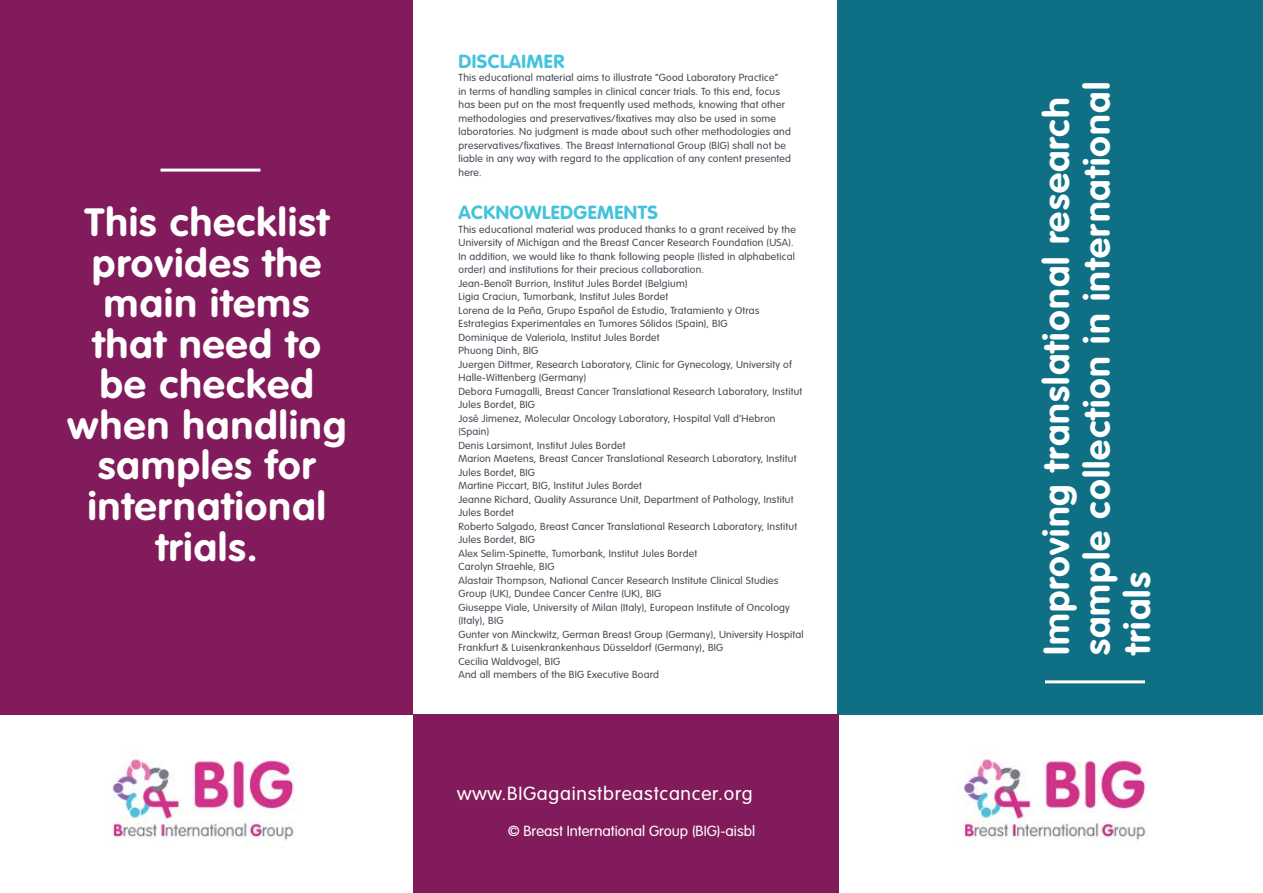
<style>
.page{position:relative;width:1263px;height:893px;background:#fff}
.page>*{position:absolute;margin:0;border:0;box-sizing:border-box;transform-origin:0 0}
.t1{font:700 38.85px/40.5px "VAG Rounded Std";letter-spacing:.03em;color:#fff;text-align:center;scale:1.04 1}
.t2{font:700 35.85px/40.5px "VAG Rounded Std";letter-spacing:.03em;color:#fff;scale:1.04 1}
.t3{font:300 18.75px "VAG Rounded Std";letter-spacing:.04em;color:#fff;scale:1.04 1}
.t4{font:700 18.75px "VAG Rounded Std";letter-spacing:.02em;color:#42c3dc;scale:1.04 1}
.t5{font:300 14.4px "VAG Rounded Std";color:#fff;scale:1.04 1}
.t6{font:300 10.05px/13.5px "VAG Rounded Std";letter-spacing:.02em;color:#434851;scale:1.04 1}
</style>
<div class="page">
<div style="left:838px;top:0;width:425px;height:714px;background:#0f6f85"></div>
<div style="left:0;top:0;width:412px;height:714px;background:#821b5b"></div>
<div style="left:413px;top:714px;width:425px;height:179px;background:#821b5b"></div>
<img style="left:106px;top:758px;width:189px;height:88px">
<img style="left:957px;top:758px;width:190px;height:88px">
<hr style="left:161px;top:169px;width:99px;height:3px;background:#fff">
<hr style="left:1045px;top:680px;width:100px;height:3px;background:#fff">
<h1 class="t1" style="left:67px;top:204px;width:270px">This checklist provides the main items that need to be checked when handling samples for international trials.</h1>
<h3 class="t4" style="left:458px;top:50px;width:103px">DISCLAIMER</h3>
<p class="t6" style="left:458px;top:72px;width:321px">This educational material aims to illustrate “Good Laboratory Practice”<br>in terms of handling samples in clinical cancer trials. To this end, focus has been put on the most frequently used methods, knowing that other methodologies and preservatives/fixatives may also be used in some laboratories. No judgment is made about such other methodologies and preservatives/fixatives. The Breast International Group (BIG) shall not be liable in any way with regard to the application of any content presented here.</p>
<h3 class="t4" style="left:458px;top:202px;width:193px">ACKNOWLEDGEMENTS</h3>
<p class="t6" style="left:458px;top:223px;width:333px">This educational material was produced thanks to a grant received by the University of Michigan and the Breast Cancer Research Foundation (USA).<br>In addition, we would like to thank following people (listed in alphabetical order) and institutions for their precious collaboration.<br>Jean-Benoît Burrion, Institut Jules Bordet (Belgium)<br>Ligia Craciun, Tumorbank, Institut Jules Bordet<br>Lorena de la Peña, Grupo Español de Estudio, Tratamiento y Otras Estrategias Experimentales en Tumores Sólidos (Spain), BIG<br>Dominique de Valeriola, Institut Jules Bordet<br>Phuong Dinh, BIG<br>Juergen Dittmer, Research Laboratory, Clinic for Gynecology, University of Halle-Wittenberg (Germany)<br>Debora Fumagalli, Breast Cancer Translational Research Laboratory, Institut Jules Bordet, BIG<br>José Jimenez, Molecular Oncology Laboratory, Hospital Vall d’Hebron (Spain)<br>Denis Larsimont, Institut Jules Bordet<br>Marion Maetens, Breast Cancer Translational Research Laboratory, Institut Jules Bordet, BIG<br>Martine Piccart, BIG, Institut Jules Bordet<br>Jeanne Richard, Quality Assurance Unit, Department of Pathology, Institut Jules Bordet<br>Roberto Salgado, Breast Cancer Translational Research Laboratory, Institut Jules Bordet, BIG<br>Alex Selim-Spinette, Tumorbank, Institut Jules Bordet<br>Carolyn Straehle, BIG<br>Alastair Thompson, National Cancer Research Institute Clinical Studies Group (UK), Dundee Cancer Centre (UK), BIG<br>Giuseppe Viale, University of Milan (Italy), European Institute of Oncology (Italy), BIG<br>Gunter von Minckwitz, German Breast Group (Germany), University Hospital Frankfurt &amp; Luisenkrankenhaus Düsseldorf (Germany), BIG<br>Cecilia Waldvogel, BIG<br>And all members of the BIG Executive Board</p>
<h3 class="t3" style="left:457px;top:783px;width:286px">www.BIGagainstbreastcancer.org</h3>
<h3 class="t5" style="left:508px;top:823px;width:239px">© Breast International Group (BIG)-aisbl</h3>
<h2 class="t2" style="left:1038px;top:655px;width:553px;rotate:-90deg">Improving translational research sample collection in international trials</h2>
</div>
